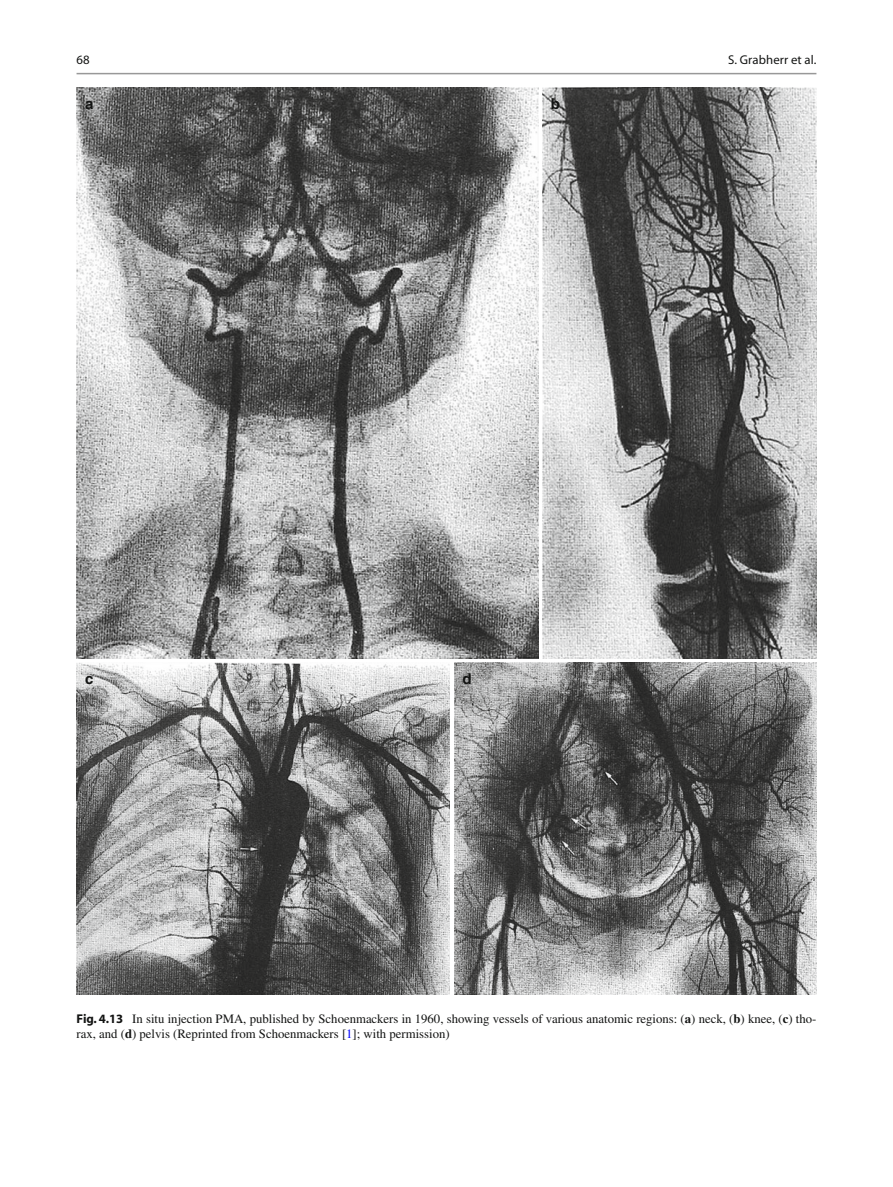
<style>
.page{position:relative;width:893px;height:1187px;background:#fff}
.page>*{position:absolute;margin:0;border:0;box-sizing:border-box;transform-origin:0 0}
.t1{font:700 15px "Nrpytq Helvetica";color:#131413}
.t2{font:12.75px/15px "Trxmwl Times";color:#131413}
.t3{font:12.75px "Fkdprf Myriad";letter-spacing:.01em;color:#131413}
.s1{font-family:"Flyqvw Myriad";font-weight:700}
.s2{font-family:"Kqljwb Times";font-weight:700}
.s3{color:#00f}
</style>
<div class="page">
<img style="left:77px;top:88px;width:461px;height:570px">
<img style="left:542px;top:88px;width:274px;height:570px">
<img style="left:77px;top:662px;width:373px;height:332px">
<img style="left:454px;top:662px;width:362px;height:332px">
<hr style="left:77px;top:73px;width:739px;height:1px;background:#989898">
<p class="t3" style="left:77px;top:55px;width:15px">68</p>
<p class="t1" style="left:85px;top:95px;width:10px">a</p>
<p class="t1" style="left:551px;top:95px;width:11px">b</p>
<p class="t3" style="left:728px;top:55px;width:90px">S. Grabherr et al.</p>
<p class="t1" style="left:85px;top:670px;width:10px">c</p>
<p class="t1" style="left:463px;top:670px;width:11px">d</p>
<p class="t2" style="left:77px;top:1012px;width:741px"><span class="s1">Fig. 4.13</span> In situ injection PMA, published by Schoenmackers in 1960, showing vessels of various anatomic regions: ( <span class="s2">a</span> ) neck, ( <span class="s2">b</span> ) knee, ( <span class="s2">c</span> ) tho&shy;rax, and ( <span class="s2">d</span> ) pelvis (Reprinted from Schoenmackers [ <span class="s3">1</span> ]; with permission)</p>
</div>
